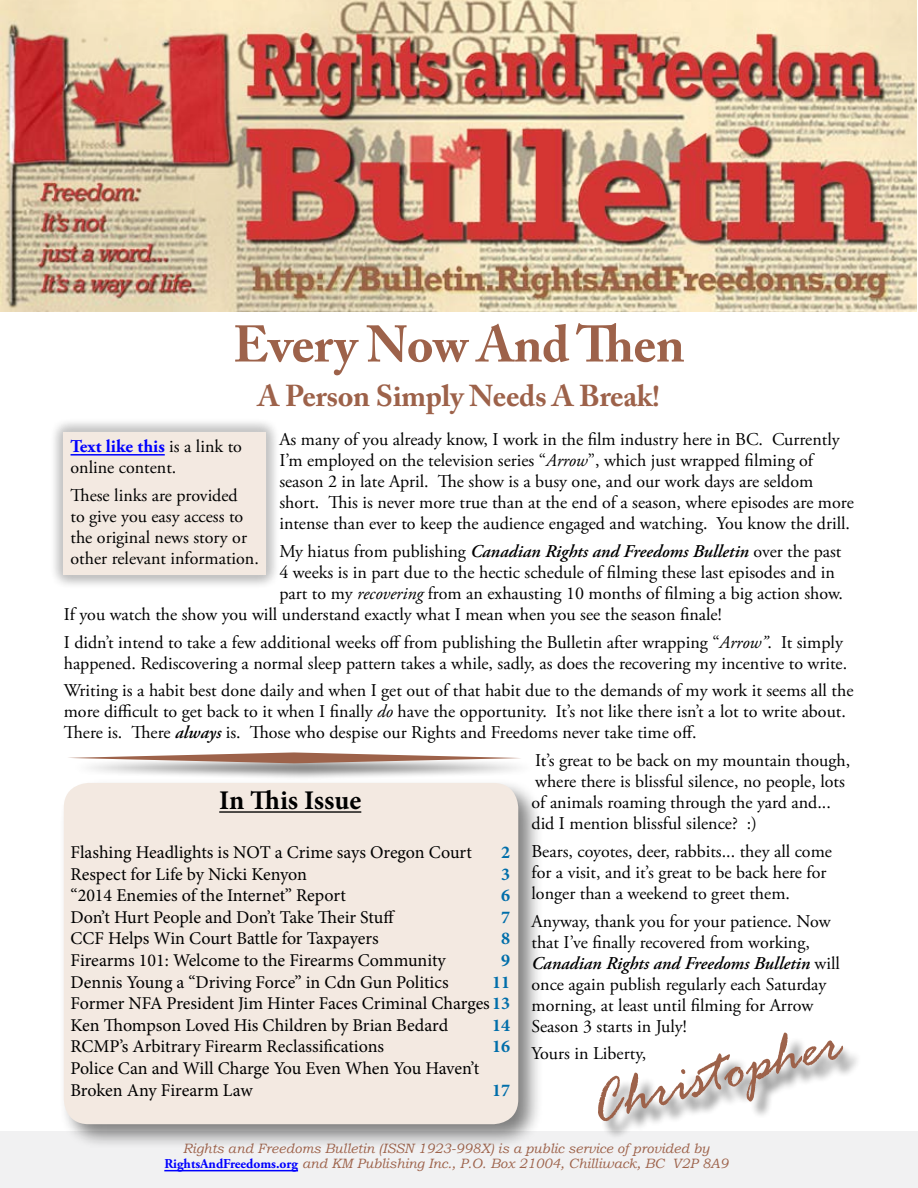
<style>
.page{position:relative;width:918px;height:1188px;background:#fff}
.page>*{position:absolute;margin:0;border:0;box-sizing:border-box;transform-origin:0 0}
.t1{font:italic 63px "Rage";color:#9d624a}
.t2{font:700 51px "Adobe Caslon Pro";letter-spacing:-.01em;color:#9d624a}
.t3{font:700 30px "Adobe Caslon Pro";letter-spacing:-.01em;color:#9d624a}
.t4{font:700 27px "Minion Pro";color:#000}
.t5{font:18px/21px "Adobe Garamond Pro";color:#000}
.t6{font:18px/21.6px "Minion Pro";color:#000;text-align:justify}
.t7{font:700 18px "Minion Pro";color:#006eaa}
.t8{font:italic 13.5px/15px "Bookman Old Style";color:#9d624a;text-align:center}
.s1{font-style:italic}
.s2{font-weight:600;font-style:italic}
.s3{font-weight:700;color:#00f}
.s4{font-weight:700;color:#006eaa}
.s5{font-family:"Adobe Garamond Pro";font-weight:700;font-style:normal;color:#00f}
</style>
<div class="page">
<div style="left:0;top:1131px;width:918px;height:57px;background:#f1f1f2"></div>
<hr style="left:164px;top:1170px;width:134px;height:1px;background:#00f">
<img style="left:1px;top:0;width:916px;height:311px">
<div style="left:600px;top:1036px;width:261px;height:103px;background:#000;opacity:.5"></div>
<div style="left:50px;top:418px;width:230px;height:171px;background:#fafafa"></div>
<div style="left:54px;top:422px;width:221px;height:162px;background:#fff;opacity:.75"></div>
<div style="left:64px;top:432px;width:202px;height:143px;background:#f3e9e1"></div>
<hr style="left:71px;top:454px;width:94px;height:2px;background:#00f">
<div style="left:59px;top:778px;width:485px;height:372px;background:#000;opacity:.5"></div>
<div style="left:64px;top:783px;width:454px;height:341px;background:#f3e9e1;border-radius:25px"></div>
<hr style="left:219px;top:811px;width:142px;height:2px;background:#000">
<div style="left:72px;top:754px;width:463px;height:27px;background:#000;opacity:.5"></div>
<svg style="left:68px;top:752px;width:454px;height:11px"></svg>
<h2 class="t2" style="left:233px;top:314px;width:453px">Every Now And Then</h2>
<h3 class="t3" style="left:258px;top:379px;width:404px">A Person Simply Needs A Break!</h3>
<p class="t5" style="left:279px;top:429px;width:576px">As many of you already know, I work in the film industry here in BC. Currently I’m employed on the television series “<span class="s1">Arrow</span>”, which just wrapped filming of season 2 in late April. The show is a busy one, and our work days are seldom short. This is never more true than at the end of a season, where episodes are more intense than ever to keep the audience engaged and watching. You know the drill.</p>
<p class="t5" style="left:279px;top:541px;width:564px">My hiatus from publishing <span class="s2">Canadian Rights and Freedoms Bulletin</span> over the past</p>
<p class="t5" style="left:279px;top:562px;width:557px">4 weeks is in part due to the hectic schedule of filming these last episodes and in</p>
<p class="t5" style="left:279px;top:583px;width:565px">part to my <span class="s1">recovering</span> from an exhausting 10 months of filming a big action show.</p>
<p class="t5" style="left:64px;top:604px;width:659px">If you watch the show you will understand exactly what I mean when you see the season finale!</p>
<p class="t5" style="left:64px;top:632px;width:785px">I didn’t intend to take a few additional weeks off from publishing the Bulletin after wrapping “<span class="s1">Arrow”</span>. It simply happened. Rediscovering a normal sleep pattern takes a while, sadly, as does the recovering my incentive to write.</p>
<p class="t5" style="left:64px;top:681px;width:791px">Writing is a habit best done daily and when I get out of that habit due to the demands of my work it seems all the more difficult to get back to it when I finally <span class="s1">do</span> have the opportunity. It’s not like there isn’t a lot to write about.<br>There is. There <span class="s2">always</span> is. Those who despise our Rights and Freedoms never take time off.</p>
<p class="t5" style="left:532px;top:751px;width:320px">It’s great to be back on my mountain though, where there is blissful silence, no people, lots of animals roaming through the yard and... did I mention blissful silence? :)</p>
<p class="t5" style="left:532px;top:841px;width:302px">Bears, coyotes, deer, rabbits... they all come for a visit, and it’s great to be back here for longer than a weekend to greet them.</p>
<p class="t5" style="left:532px;top:911px;width:310px">Anyway, thank you for your patience. Now that I’ve finally recovered from working, <span class="s2">Canadian Rights and Freedoms Bulletin</span> will once again publish regularly each Saturday morning, at least until filming for Arrow Season 3 starts in July!</p>
<p class="t5" style="left:532px;top:1044px;width:116px">Yours in Liberty,</p>
<p class="t5" style="left:71px;top:436px;width:173px"><span class="s3">Text like this</span> is a link to online content.</p>
<p class="t5" style="left:71px;top:485px;width:190px">These links are provided<br>to give you easy access to the original news story or other relevant information.</p>
<h3 class="t4" style="left:219px;top:782px;width:144px">In This Issue</h3>
<p class="t6" style="left:71px;top:841px;width:403px">Flashing Headlights is NOT a Crime says Oregon Court</p>
<p class="t7" style="left:501px;top:839px;width:10px">2</p>
<p class="t6" style="left:71px;top:863px;width:238px">Respect for Life by Nicki Kenyon</p>
<p class="t7" style="left:501px;top:861px;width:10px">3</p>
<p class="t6" style="left:71px;top:885px;width:277px">“2014 Enemies of the Internet” Report</p>
<p class="t7" style="left:501px;top:883px;width:10px">6</p>
<p class="t6" style="left:71px;top:906px;width:326px">Don’t Hurt People and Don’t Take Their Stuff</p>
<p class="t7" style="left:501px;top:904px;width:10px">7</p>
<p class="t6" style="left:71px;top:928px;width:310px">CCF Helps Win Court Battle for Taxpayers</p>
<p class="t7" style="left:501px;top:926px;width:10px">8</p>
<p class="t6" style="left:71px;top:949px;width:377px">Firearms 101: Welcome to the Firearms Community</p>
<p class="t7" style="left:501px;top:947px;width:10px">9</p>
<p class="t6" style="left:71px;top:971px;width:380px">Dennis Young a “Driving Force” in Cdn Gun Politics</p>
<p class="t6" style="left:71px;top:971px;width:441px;text-indent:422px"><span class="s4">11<br></span>Former NFA President Jim Hinter Faces Criminal Charges<span class="s4">13<br></span>Ken Thompson Loved His Children by Brian Bedard</p>
<p class="t7" style="left:492px;top:1012px;width:19px">14</p>
<h1 class="t1" style="left:581px;top:1074px;width:261px;rotate:-15deg">Christopher</h1>
<p class="t6" style="left:71px;top:1036px;width:315px">RCMP’s Arbitrary Firearm Reclassifications</p>
<p class="t7" style="left:492px;top:1034px;width:19px">16</p>
<p class="t6" style="left:71px;top:1057px;width:410px">Police Can and Will Charge You Even When You Haven’t<br>Broken Any Firearm Law</p>
<p class="t7" style="left:492px;top:1077px;width:19px">17</p>
<p class="t8" style="left:164px;top:1140px;width:565px">Rights and Freedoms Bulletin (ISSN 1923-998X) is a public service of provided by<br><span class="s5">RightsAndFreedoms.org</span> and KM Publishing Inc., P.O. Box 21004, Chilliwack, BC V2P 8A9</p>
</div>
